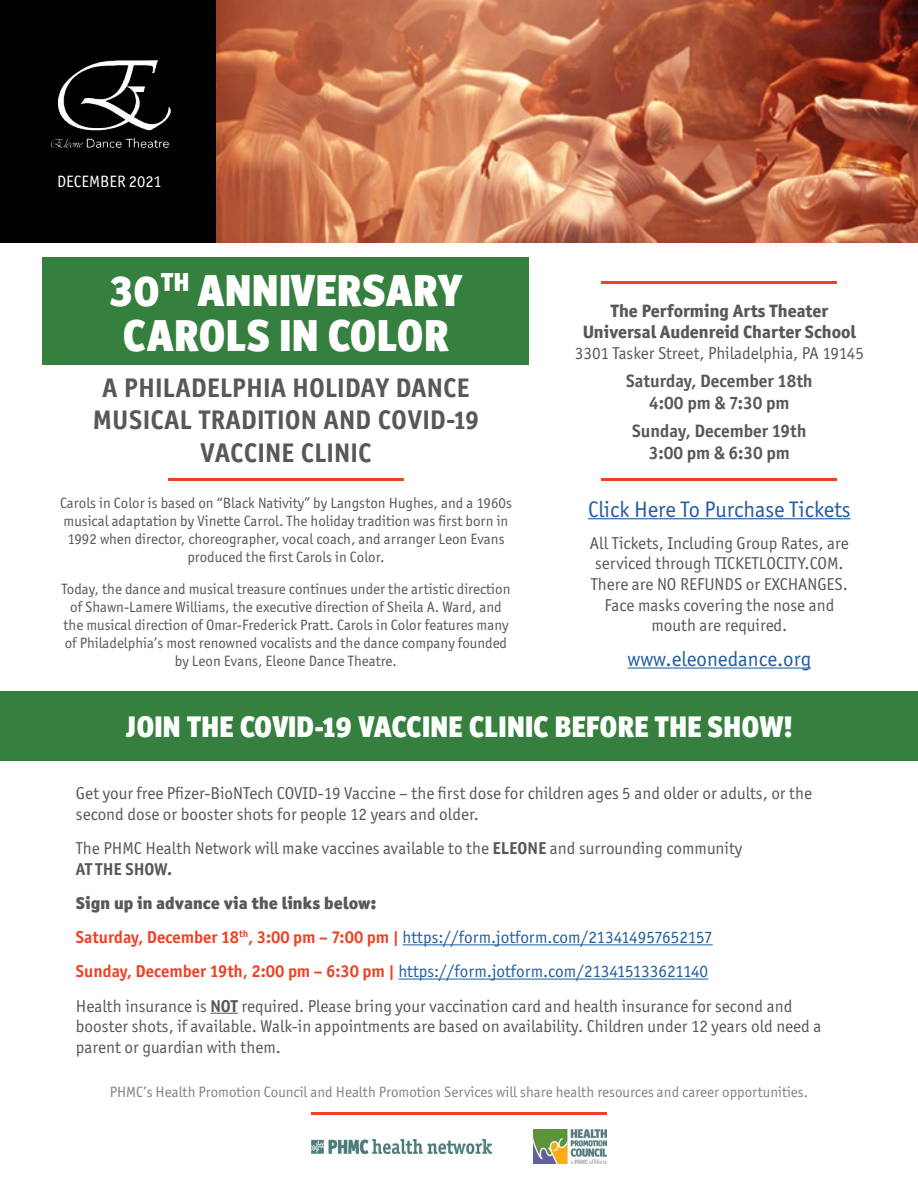
<style>
.page{position:relative;width:918px;height:1188px;background:#fff}
.page>*{position:absolute;margin:0;border:0;box-sizing:border-box;transform-origin:0 0}
.t1{font:900 45px/45px "Officina Display ITC Std";letter-spacing:.02em;color:#fff}
.t2{font:900 30px "Officina Display ITC Std";letter-spacing:.02em;color:#fff}
.t3{font:700 27px/32.4px "Officina Display ITC Std";letter-spacing:.03em;color:#58585a;text-align:center}
.t4{font:22.5px "Officina Sans ITC Std";color:#215e9e}
.t5{font:21px "Officina Sans ITC Std";color:#215e9e}
.t6{font:700 18px/21.6px "Officina Sans ITC Std";color:#58585a;text-align:center}
.t7{font:800 18px/21.6px "Officina Sans ITC Std";color:#58585a;text-align:center}
.t8{font:17.25px/20.7px "Officina Sans ITC Std";color:#58585a}
.t9{font:16.5px "Officina Sans ITC Std";color:#fff}
.t10{font:15px/18px "Officina Sans ITC Std";color:#58585a;text-align:center}
.t11{font:15px "Officina Sans ITC Std";color:#808285}
.s1{font-weight:700}
.s2{font-weight:900}
.s3{font-weight:700;color:#ef4123}
.s4{color:#215e9e}
</style>
<div class="page">
<div style="left:0;top:0;width:918px;height:243px;background:#000101"></div>
<svg style="left:216px;top:0;width:702px;height:243px"></svg>
<hr style="left:403px;top:944px;width:310px;height:1px;background:#215e9e">
<hr style="left:398px;top:979px;width:310px;height:1px;background:#215e9e">
<svg style="left:210px;top:1013px;width:28px;height:1px"></svg>
<div style="left:0;top:692px;width:918px;height:69px;background:#35803e"></div>
<hr style="left:311px;top:1112px;width:296px;height:2px;background:#ef4123">
<img style="left:533px;top:1129px;width:74px;height:35px">
<img style="left:311px;top:1140px;width:181px;height:13px">
<img style="left:50px;top:60px;width:121px;height:88px">
<div style="left:43px;top:257px;width:486px;height:107px;background:#35803e"></div>
<hr style="left:168px;top:478px;width:236px;height:3px;background:#ef4123">
<hr style="left:602px;top:282px;width:235px;height:2px;background:#ef4123">
<hr style="left:602px;top:478px;width:235px;height:3px;background:#ef4123">
<hr style="left:588px;top:518px;width:263px;height:1px;background:#215e9e">
<hr style="left:628px;top:668px;width:183px;height:1px;background:#215e9e">
<p class="t9" style="left:57px;top:172px;width:106px">DECEMBER 2021</p>
<h1 class="t1" style="left:110px;top:268px;width:354px">30<sup>TH</sup> ANNIVERSARY<br>CAROLS IN COLOR</h1>
<h3 class="t3" style="left:93px;top:371px;width:387px">A PHILADELPHIA HOLIDAY DANCE<br>MUSICAL TRADITION AND COVID-19<br>VACCINE CLINIC</h3>
<p class="t10" style="left:60px;top:494px;width:453px">Carols in Color is based on “Black Nativity” by Langston Hughes, and a 1960s musical adaptation by Vinette Carrol. The holiday tradition was first born in 1992 when director, choreographer, vocal coach, and arranger Leon Evans produced the first Carols in Color.</p>
<p class="t10" style="left:61px;top:580px;width:451px">Today, the dance and musical treasure continues under the artistic direction of Shawn-Lamere Williams, the executive direction of Sheila A. Ward, and the musical direction of Omar-Frederick Pratt. Carols in Color features many of Philadelphia’s most renowned vocalists and the dance company founded by Leon Evans, Eleone Dance Theatre.</p>
<p class="t7" style="left:583px;top:299px;width:275px">The Performing Arts Theater<br>Universal Audenreid Charter School</p>
<p class="t8" style="left:575px;top:343px;width:291px">3301 Tasker Street, Philadelphia, PA 19145</p>
<p class="t6" style="left:626px;top:370px;width:188px">Saturday, December 18th<br>4:00 pm &amp; 7:30 pm</p>
<p class="t6" style="left:632px;top:420px;width:176px">Sunday, December 19th<br>3:00 pm &amp; 6:30 pm</p>
<h3 class="t4" style="left:588px;top:496px;width:264px">Click Here To Purchase Tickets</h3>
<p class="t8" style="left:590px;top:532px;width:260px;text-align:center">All Tickets, Including Group Rates, are serviced through TICKETLOCITY.COM.<br>There are NO REFUNDS or EXCHANGES.<br>Face masks covering the nose and mouth are required.</p>
<p class="t5" style="left:628px;top:647px;width:185px">www.eleonedance.org</p>
<h2 class="t2" style="left:126px;top:709px;width:668px">JOIN THE COVID-19 VACCINE CLINIC BEFORE THE SHOW!</h2>
<p class="t8" style="left:76px;top:783px;width:738px">Get your free Pfizer-BioNTech COVID-19 Vaccine – the first dose for children ages 5 and older or adults, or the second dose or booster shots for people 12 years and older.</p>
<p class="t8" style="left:76px;top:838px;width:668px">The PHMC Health Network will make vaccines available to the <span class="s1">ELEONE</span> and surrounding community<br><span class="s1">AT THE SHOW.</span></p>
<p class="t8" style="left:76px;top:886px;width:718px;line-height:34.2px"><span class="s2">Sign up in advance via the links below:<br></span><span class="s3">Saturday, December 18</span><sup>th</sup><span class="s3">, 3:00 pm – 7:00 pm |</span> <span class="s4">https://form.jotform.com/213414957652157<br></span><span class="s3">Sunday, December 19th, 2:00 pm – 6:30 pm |</span> <span class="s4">https://form.jotform.com/213415133621140<br></span>Health insurance is <span class="s1">NOT</span> required. Please bring your vaccination card and health insurance for second and</p>
<p class="t8" style="left:76px;top:1016px;width:747px">booster shots, if available. Walk-in appointments are based on availability. Children under 12 years old need a parent or guardian with them.</p>
<p class="t11" style="left:110px;top:1084px;width:700px">PHMC’s Health Promotion Council and Health Promotion Services will share health resources and career opportunities.</p>
</div>
